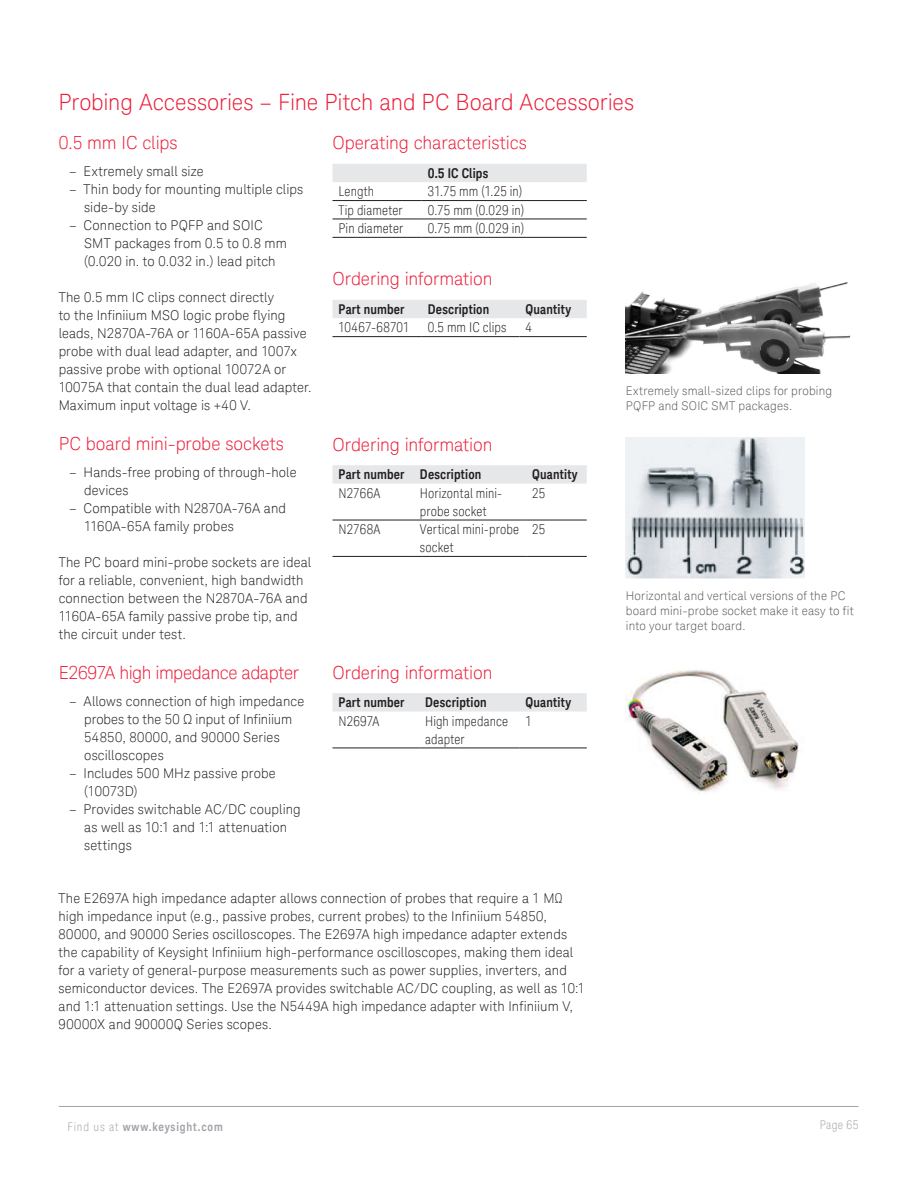
<style>
.page{position:relative;width:918px;height:1188px;background:#fff}
.page>*{position:absolute;margin:0;border:0;box-sizing:border-box;transform-origin:0 0}
.K_Heading_1{font:300 22.5px "Keysight Sans";color:#ed1a36}
.K_Heading_2{font:300 18px "Keysight Sans";letter-spacing:-.01em;color:#ed1a36}
.K_Heading_2-2{font:300 18px "Keysight Sans";letter-spacing:-.03em;color:#ed1a36}
.K_Body_Text{font:300 13.5px/18px "Keysight Sans";letter-spacing:.01em;color:#231f20}
.K_Table_Text{font:300 condensed 13.5px/18px "Keysight Sans";letter-spacing:.01em;color:#231f20}
.K_Table_Heading_1{font:700 13.5px "Keysight Sans Condensed";letter-spacing:.015em;color:#231f20}
.K_Diagrams_and_Figur{font:300 12px/15px "Keysight Sans";letter-spacing:.015em;color:#57585a}
.t1{font:700 12px "Keysight Sans Condensed";letter-spacing:.07em;color:#a4a1a9}
.t2{font:300 condensed 12px "Keysight Sans";letter-spacing:.03em;color:#a4a1a9}
.s1{font-stretch:condensed}
.s2{font-family:"Keysight Sans";font-weight:300;font-stretch:condensed}
</style>
<div class="page">
<hr style="left:59px;top:1106px;width:799px;height:1px;background:#a4a1a9">
<img style="left:626px;top:438px;width:179px;height:140px">
<img style="left:626px;top:282px;width:225px;height:92px">
<div style="left:333px;top:164px;width:254px;height:18px;background:#e6e7e9"></div>
<hr style="left:333px;top:200px;width:89px;height:1px;background:#231f20">
<hr style="left:422px;top:200px;width:165px;height:1px;background:#231f20">
<hr style="left:333px;top:219px;width:89px;height:1px;background:#231f20">
<hr style="left:422px;top:219px;width:165px;height:1px;background:#231f20">
<hr style="left:333px;top:237px;width:89px;height:1px;background:#231f20">
<hr style="left:422px;top:237px;width:165px;height:1px;background:#231f20">
<div style="left:333px;top:300px;width:254px;height:18px;background:#e6e7e9"></div>
<hr style="left:333px;top:336px;width:89px;height:1px;background:#231f20">
<hr style="left:422px;top:336px;width:98px;height:1px;background:#231f20">
<hr style="left:520px;top:336px;width:67px;height:1px;background:#231f20">
<div style="left:333px;top:465px;width:254px;height:19px;background:#e6e7e9"></div>
<hr style="left:333px;top:520px;width:81px;height:1px;background:#231f20">
<hr style="left:414px;top:520px;width:112px;height:1px;background:#231f20">
<hr style="left:526px;top:520px;width:61px;height:1px;background:#231f20">
<hr style="left:333px;top:556px;width:81px;height:1px;background:#231f20">
<hr style="left:414px;top:556px;width:112px;height:1px;background:#231f20">
<hr style="left:526px;top:556px;width:61px;height:1px;background:#231f20">
<div style="left:333px;top:693px;width:254px;height:19px;background:#e6e7e9"></div>
<hr style="left:333px;top:748px;width:86px;height:1px;background:#231f20">
<hr style="left:419px;top:748px;width:101px;height:1px;background:#231f20">
<hr style="left:520px;top:748px;width:67px;height:1px;background:#231f20">
<img style="left:626px;top:670px;width:173px;height:124px">
<p class="K_Heading_1" style="left:59px;top:89px;width:577px">Probing Accessories – Fine Pitch and PC Board Accessories</p>
<p class="K_Heading_2" style="left:59px;top:132px;width:120px">0.5 mm IC clips</p>
<p class="K_Body_Text" style="left:69px;top:162px;width:136px">– Extremely small size</p>
<p class="K_Body_Text" style="left:84px;top:180px;width:221px;text-indent:-15px">– Thin body for mounting multiple clips side-by side</p>
<p class="K_Body_Text" style="left:84px;top:216px;width:204px;text-indent:-15px">– Connection to PQFP and SOIC<br>SMT packages from 0.5 to 0.8 mm (0.020 in. to 0.032 in.) lead pitch</p>
<p class="K_Body_Text" style="left:59px;top:288px;width:255px">The 0.5 mm IC clips connect directly<br>to the Infiniium MSO logic probe flying leads, N2870A-76A or 1160A-65A passive probe with dual lead adapter, and 1007x passive probe with optional 10072A or 10075A that contain the dual lead adapter.<br>Maximum input voltage is +40 V.</p>
<p class="K_Heading_2" style="left:59px;top:433px;width:227px">PC board mini-probe sockets</p>
<p class="K_Body_Text" style="left:84px;top:463px;width:214px;text-indent:-15px">– Hands-free probing of through-hole devices</p>
<p class="K_Body_Text" style="left:84px;top:499px;width:203px;text-indent:-15px">– Compatible with N2870A-76A and<br>1160A-65A family probes</p>
<p class="K_Body_Text" style="left:59px;top:553px;width:254px">The PC board mini-probe sockets are ideal for a reliable, convenient, high bandwidth connection between the N2870A-76A and 1160A-65A family passive probe tip, and the circuit under test.</p>
<p class="K_Heading_2-2" style="left:59px;top:662px;width:242px">E2697A high impedance adapter</p>
<p class="K_Body_Text" style="left:84px;top:692px;width:222px;text-indent:-15px">– Allows connection of high impedance probes to the 50 Ω input of Infiniium<br>54850, 80000, and 90000 Series oscilloscopes</p>
<p class="K_Body_Text" style="left:84px;top:764px;width:193px;text-indent:-15px">– Includes 500 MHz passive probe (10073D)</p>
<p class="K_Body_Text" style="left:84px;top:800px;width:218px;text-indent:-15px">– Provides switchable AC/DC coupling as well as 10:1 and 1:1 attenuation settings</p>
<p class="K_Heading_2" style="left:333px;top:132px;width:196px">Operating characteristics</p>
<p class="K_Table_Heading_1" style="left:428px;top:165px;width:62px">0.5 IC Clips</p>
<p class="K_Table_Text" style="left:339px;top:183px;width:37px">Length</p>
<p class="K_Table_Text" style="left:428px;top:183px;width:96px">31.75 mm (1.25 in)</p>
<p class="K_Table_Text" style="left:339px;top:201px;width:66px">Tip diameter</p>
<p class="K_Table_Text" style="left:428px;top:201px;width:98px">0.75 mm (0.029 in)</p>
<p class="K_Table_Text" style="left:339px;top:219px;width:66px">Pin diameter</p>
<p class="K_Table_Text" style="left:428px;top:219px;width:98px">0.75 mm (0.029 in)</p>
<p class="K_Heading_2" style="left:333px;top:268px;width:162px">Ordering information</p>
<p class="K_Table_Heading_1" style="left:339px;top:301px;width:67px">Part number</p>
<p class="K_Table_Heading_1" style="left:428px;top:301px;width:63px">Description</p>
<p class="K_Table_Heading_1" style="left:526px;top:301px;width:47px">Quantity</p>
<p class="K_Table_Text" style="left:339px;top:319px;width:73px">10467-68701</p>
<p class="K_Table_Text" style="left:428px;top:319px;width:80px">0.5 mm IC clips</p>
<p class="K_Table_Text" style="left:526px;top:319px;width:8px">4</p>
<p class="K_Heading_2" style="left:333px;top:434px;width:162px">Ordering information</p>
<p class="K_Table_Heading_1" style="left:339px;top:466px;width:67px">Part number</p>
<p class="K_Table_Heading_1" style="left:420px;top:466px;width:63px">Description</p>
<p class="K_Table_Heading_1" style="left:532px;top:466px;width:47px">Quantity</p>
<p class="K_Table_Text" style="left:339px;top:484px;width:43px">N2766A</p>
<p class="K_Table_Text" style="left:420px;top:484px;width:84px">Horizontal mini&shy;probe socket</p>
<p class="K_Table_Text" style="left:532px;top:484px;width:15px">25</p>
<p class="K_Table_Text" style="left:339px;top:520px;width:44px">N2768A</p>
<p class="K_Table_Text" style="left:420px;top:520px;width:101px">Vertical mini-probe socket</p>
<p class="K_Table_Text" style="left:532px;top:520px;width:15px">25</p>
<p class="K_Heading_2" style="left:333px;top:662px;width:162px">Ordering information</p>
<p class="K_Table_Heading_1" style="left:339px;top:694px;width:67px">Part number</p>
<p class="K_Table_Heading_1" style="left:425px;top:694px;width:63px">Description</p>
<p class="K_Table_Heading_1" style="left:526px;top:694px;width:47px">Quantity</p>
<p class="K_Table_Text" style="left:339px;top:712px;width:42px">N2697A</p>
<p class="K_Table_Text" style="left:425px;top:712px;width:85px">High impedance adapter</p>
<p class="K_Table_Text" style="left:526px;top:712px;width:8px">1</p>
<p class="K_Body_Text" style="left:59px;top:889px;width:528px">The E2697A high impedance adapter allows connection of probes that require a 1 M<span class="s1">Ω </span>high impedance input (e.g., passive probes, current probes) to the Infiniium 54850, 80000, and 90000 Series oscilloscopes. The E2697A high impedance adapter extends the capability of Keysight Infiniium high-performance oscilloscopes, making them ideal for a variety of general-purpose measurements such as power supplies, inverters, and semiconductor devices. The E2697A provides switchable AC/DC coupling, as well as 10:1 and 1:1 attenuation settings. Use the N5449A high impedance adapter with Infiniium V, 90000X and 90000Q Series scopes.</p>
<p class="K_Diagrams_and_Figur" style="left:626px;top:384px;width:208px">Extremely small-sized clips for probing<br>PQFP and SOIC SMT packages.</p>
<p class="K_Diagrams_and_Figur" style="left:626px;top:588px;width:229px">Horizontal and vertical versions of the PC board mini-probe socket make it easy to fit into your target board.</p>
<p class="t1" style="left:67px;top:1119px;width:157px"><span class="s2">Find us at</span> www.keysight.com</p>
<p class="t2" style="left:820px;top:1117px;width:40px">Page 65</p>
</div>
